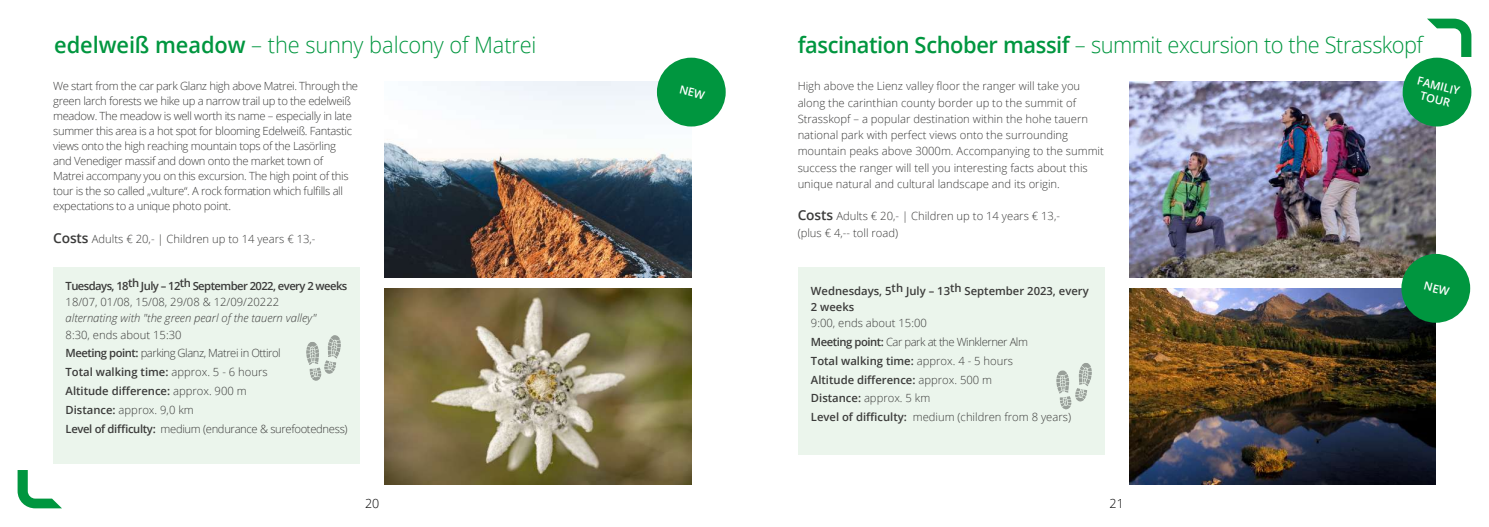
<style>
.page{position:relative;width:1489px;height:527px;background:#fff}
.page>*{position:absolute;margin:0;border:0;box-sizing:border-box;transform-origin:0 0}
.t1{font:300 22.5px "Open Sans";letter-spacing:-.015em;color:#00963f}
.t2{font:300 12.5px "Open Sans";color:#000}
.t3{font:300 11.25px/16.2px "Open Sans";color:#3b3b3a}
.t4{font:300 11.25px/15px "Open Sans";letter-spacing:-.03em;color:#3b3b3a}
.t5{font:600 11.25px/16.2px "Open Sans";color:#3b3b3a}
.t6{font:600 11.25px "Open Sans";letter-spacing:-.05em;color:#3b3b3a}
.t7{font:italic 300 11.25px "Open Sans";color:#3b3b3a}
.t8{font:600 11.25px/13.5px "Open Sans";color:#fff;text-align:center}
.s1{font-weight:600}
.s2{font-weight:600;font-size:13.75px}
</style>
<div class="page">
<svg style="left:18px;top:470px;width:44px;height:38px"></svg>
<svg style="left:1427px;top:19px;width:44px;height:38px"></svg>
<img style="left:1129px;top:288px;width:306px;height:196px">
<img style="left:1129px;top:81px;width:306px;height:196px">
<img style="left:384px;top:288px;width:307px;height:196px">
<img style="left:384px;top:81px;width:307px;height:196px">
<div style="left:797px;top:267px;width:307px;height:187px;background:#ebf5ec"></div>
<svg style="left:1056px;top:363px;width:36px;height:46px"></svg>
<div style="left:53px;top:267px;width:307px;height:195px;background:#ebf5ec"></div>
<svg style="left:306px;top:335px;width:35px;height:46px"></svg>
<div style="left:657px;top:58px;width:68px;height:68px;background:#00963f;border-radius:50%"></div>
<div style="left:1402px;top:58px;width:69px;height:68px;background:#00963f;border-radius:50%"></div>
<div style="left:1401px;top:254px;width:68px;height:68px;background:#00963f;border-radius:50%"></div>
<h1 class="t1" style="left:54px;top:29px;width:484px"><span class="s1">edelweiß meadow</span> – the sunny balcony of Matrei</h1>
<p class="t4" style="left:53px;top:78px;width:306px">We start from the car park Glanz high above Matrei. Through the green larch forests we hike up a narrow trail up to the edelweiß meadow. The meadow is well worth its name – especially in late summer this area is a hot spot for blooming Edelweiß. Fantastic views onto the high reaching mountain tops of the Lasörling<br>and Venediger massif and down onto the market town of<br>Matrei accompany you on this excursion. The high point of this tour is the so called „vulture“. A rock formation which fulfills all expectations to a unique photo point.</p>
<p class="t3" style="left:53px;top:230px;width:264px"><span class="s2">Costs</span> Adults € 20,- | Children up to 14 years € 13,-</p>
<p class="t6" style="left:66px;top:278px;width:283px">Tuesdays, 18th July – 12th September 2022, every 2 weeks</p>
<p class="t3" style="left:66px;top:293px;width:215px">18/07, 01/08, 15/08, 29/08 &amp; 12/09/20222</p>
<p class="t7" style="left:66px;top:310px;width:252px">alternating with "the green pearl of the tauern valley"</p>
<p class="t4" style="left:66px;top:324px;width:283px;line-height:18.8px">8:30, ends about 15:30<br><span class="s1">Meeting point:</span> parking Glanz, Matrei in Ottirol<br><span class="s1">Total walking time:</span> approx. 5 - 6 hours<br><span class="s1">Altitude difference:</span> approx. 900 m<br><span class="s1">Distance:</span> approx. 9,0 km<br><span class="s1">Level of difficulty:</span> medium (endurance &amp; surefootedness)</p>
<h1 class="t1" style="left:797px;top:29px;width:627px"><span class="s1">fascination Schober massif</span> – summit excursion to the Strasskopf</h1>
<p class="t3" style="left:797px;top:78px;width:308px">High above the Lienz valley floor the ranger will take you along the carinthian county border up to the summit of Strasskopf – a popular destination within the hohe tauern national park with perfect views onto the surrounding mountain peaks above 3000m. Accompanying to the summit success the ranger will tell you interesting facts about this unique natural and cultural landscape and its origin.</p>
<p class="t3" style="left:797px;top:208px;width:264px"><span class="s2">Costs</span> Adults € 20,- | Children up to 14 years € 13,- (plus € 4,-- toll road)</p>
<p class="t5" style="left:811px;top:282px;width:279px">Wednesdays, 5th July – 13th September 2023, every<br>2 weeks</p>
<p class="t3" style="left:811px;top:313px;width:262px;line-height:18.8px">9:00, ends about 15:00<br><span class="s1">Meeting point:</span> Car park at the Winklerner Alm<br><span class="s1">Total walking time:</span> approx. 4 - 5 hours<br><span class="s1">Altitude difference:</span> approx. 500 m<br><span class="s1">Distance:</span> approx. 5 km<br><span class="s1">Level of difficulty:</span> medium (children from 8 years)</p>
<p class="t8" style="left:1418px;top:74px;width:45px;rotate:14deg">FAMILIY<br>TOUR</p>
<p class="t2" style="left:365px;top:494px;width:16px">20</p>
<p class="t2" style="left:1109px;top:494px;width:16px">21</p>
</div>
